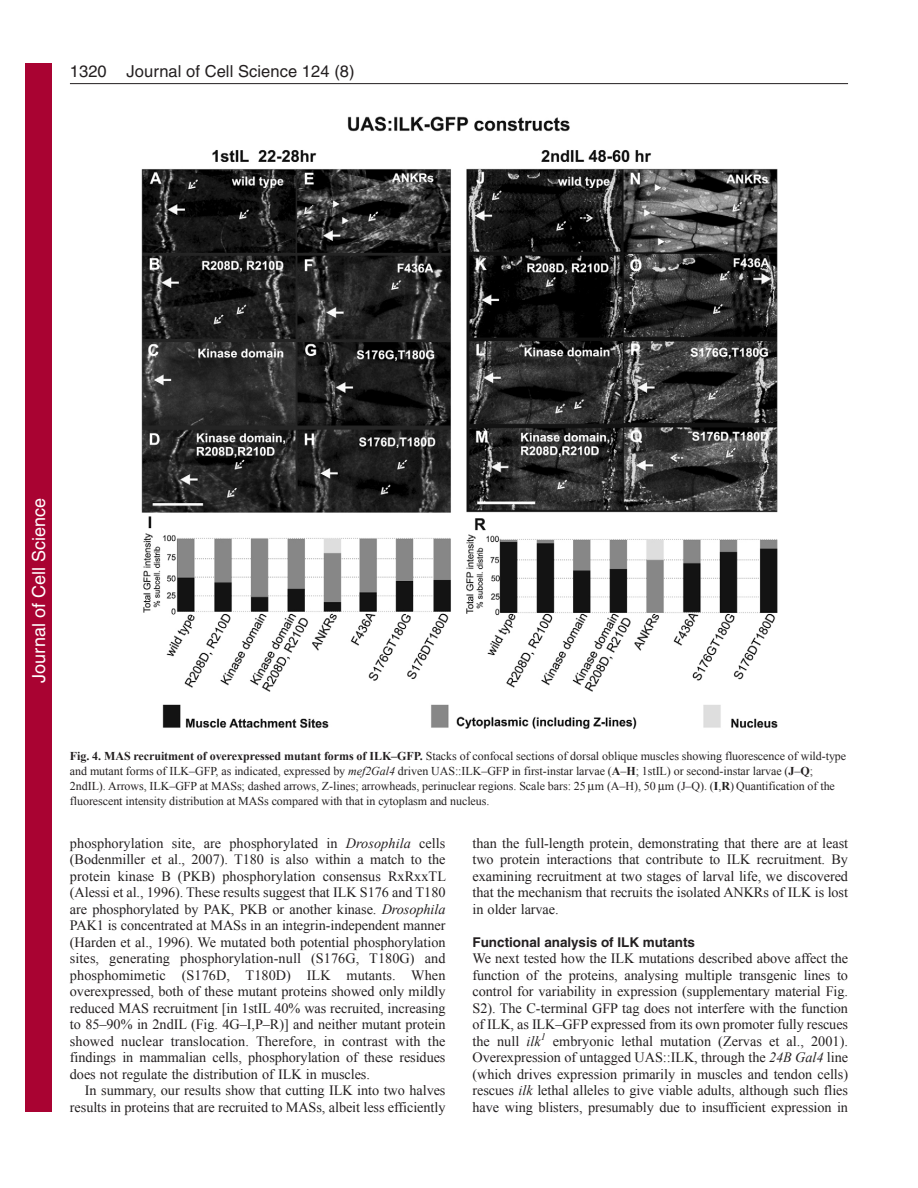
<style>
.page{position:relative;width:918px;height:1188px;background:#fff}
.page>*{position:absolute;margin:0;border:0;box-sizing:border-box;transform-origin:0 0}
.t1{font:18px "Helvetica";color:#fff}
.t2{font:16.5px "Helvetica";letter-spacing:.005em;color:#231f20}
.t3{font:14.25px/16.5px "Times New Roman";letter-spacing:-.005em;color:#231f20;text-align:justify}
.t4{font:700 13.5px "Helvetica";color:#231f20}
.t5{font:12px/15px "Times New Roman";letter-spacing:-.005em;color:#231f20}
.s1{font-weight:700}
.s2{font-style:italic}
</style>
<div class="page">
<hr style="left:70px;top:83px;width:778px;height:1px;background:#231f20">
<img style="left:141px;top:116px;width:637px;height:614px">
<div style="left:26px;top:64px;width:26px;height:1048px;background:#a90332"></div>
<p class="t2" style="left:70px;top:65px;width:286px">1320 Journal of Cell Science 124 (8)</p>
<p class="t1" style="left:28px;top:683px;width:186px;rotate:-90deg">Journal of Cell Science</p>
<p class="t5" style="left:70px;top:748px;width:778px"><span class="s1">Fig. 4. MAS recruitment of overexpressed mutant forms of ILK–GFP.</span> Stacks of confocal sections of dorsal oblique muscles showing fluorescence of wild-type and mutant forms of ILK–GFP, as indicated, expressed by <span class="s2">mef2Gal4</span> driven UAS::ILK–GFP in first-instar larvae (<span class="s1">A</span>–<span class="s1">H</span>; 1stIL) or second-instar larvae (<span class="s1">J</span>–<span class="s1">Q</span>; 2ndIL). Arrows, ILK–GFP at MASs; dashed arrows, Z-lines; arrowheads, perinuclear regions. Scale bars: 25 m (A –H), 50 m (J–Q). (<span class="s1">I</span>,<span class="s1">R</span>) Quantification of the fluorescent intensity distribution at MASs compared with that in cytoplasm and nucleus.</p>
<p class="t3" style="left:70px;top:834px;width:378px">phosphorylation site, are phosphorylated in <span class="s2">Drosophila</span> cells (Bodenmiller et al., 2007). T180 is also within a match to the protein kinase B (PKB) phosphorylation consensus RxRxxTL (Alessi et al., 1996). These results suggest that ILK S176 and T180 are phosphorylated by PAK, PKB or another kinase. <span class="s2">Drosophila </span>PAK1 is concentrated at MASs in an integrin-independent manner (Harden et al., 1996). We mutated both potential phosphorylation sites, generating phosphorylation-null (S176G, T180G) and phosphomimetic (S176D, T180D) ILK mutants. When overexpressed, both of these mutant proteins showed only mildly reduced MAS recruitment [in 1stIL 40% was recruited, increasing to 85–90% in 2ndIL (Fig. 4G–I,P–R)] and neither mutant protein showed nuclear translocation. Therefore, in contrast with the findings in mammalian cells, phosphorylation of these residues does not regulate the distribution of ILK in muscles.</p>
<p class="t3" style="left:70px;top:1082px;width:377px;text-align:right">In summary, our results show that cutting ILK into two halves results in proteins that are recruited to MASs, albeit less efficiently</p>
<p class="t3" style="left:473px;top:834px;width:377px">than the full-length protein, demonstrating that there are at least two protein interactions that contribute to ILK recruitment. By examining recruitment at two stages of larval life, we discovered that the mechanism that recruits the isolated ANKRs of ILK is lost in older larvae.</p>
<p class="t4" style="left:473px;top:937px;width:224px">Functional analysis of ILK mutants</p>
<p class="t3" style="left:473px;top:950px;width:377px">We next tested how the ILK mutations described above affect the function of the proteins, analysing multiple transgenic lines to control for variability in expression (supplementary material Fig.<br>S2). The C-terminal GFP tag does not interfere with the function of ILK, as ILK–GFP expressed from its own promoter fully rescues the null <span class="s2">ilk</span><sup>1</sup> embryonic lethal mutation (Zervas et al., 2001).<br>Overexpression of untagged UAS::ILK, through the <span class="s2">24B Gal4</span> line (which drives expression primarily in muscles and tendon cells) rescues <span class="s2">ilk</span> lethal alleles to give viable adults, although such flies have wing blisters, presumably due to insufficient expression in</p>
</div>
